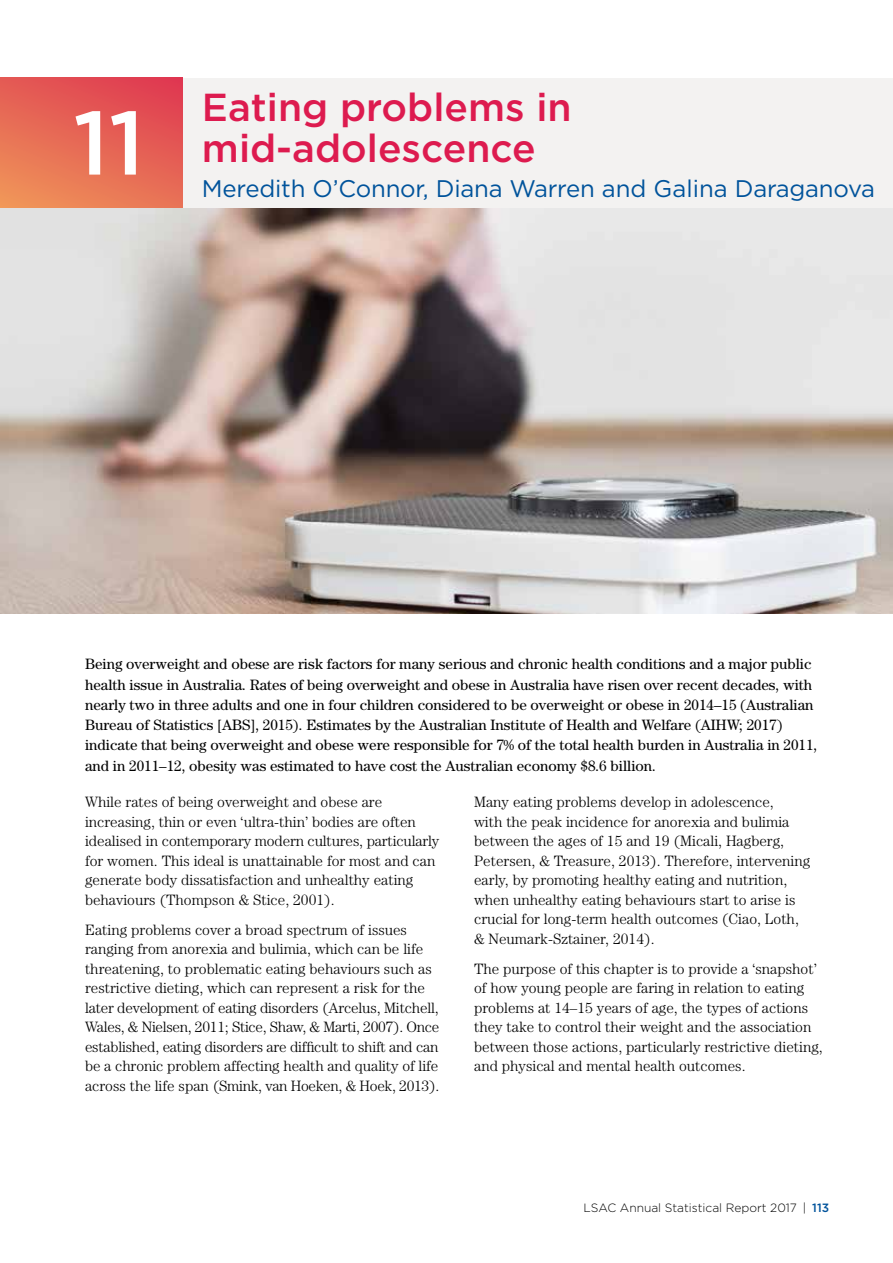
<style>
.page{position:relative;width:893px;height:1263px;background:#fff}
.page>*{position:absolute;margin:0;border:0;box-sizing:border-box;transform-origin:0 0}
.t1{font:500 90px "Gotham";color:#fff}
.t2{font:500 39px/40.5px "Gotham";color:#dd1b4f}
.t3{font:24px "Gotham";letter-spacing:-.01em;color:#00539b}
.t4{font:300 15px/19.5px "Century Std";color:#000}
.t5{font:15px/20.2px "Century Std";color:#000}
.t6{font:300 12px "Gotham";color:#000}
.s1{font-weight:500;color:#00539b}
</style>
<div class="page">
<svg style="left:0;top:78px;width:183px;height:130px;background:#e66655"></svg>
<div style="left:183px;top:78px;width:710px;height:131px;background:#f3f2f1"></div>
<img style="left:0;top:208px;width:893px;height:405px">
<h1 class="t1" style="left:73px;top:84px;width:73px">11</h1>
<h2 class="t2" style="left:202px;top:87px;width:371px">Eating problems in mid‑adolescence</h2>
<h3 class="t3" style="left:202px;top:173px;width:675px">Meredith O’Connor, Diana Warren and Galina Daraganova</h3>
<p class="t5" style="left:85px;top:654px;width:734px">Being overweight and obese are risk factors for many serious and chronic health conditions and a major public health issue in Australia. Rates of being overweight and obese in Australia have risen over recent decades, with nearly two in three adults and one in four children considered to be overweight or obese in 2014–15 (Australian Bureau of Statistics [ABS], 2015). Estimates by the Australian Institute of Health and Welfare (AIHW; 2017) indicate that being overweight and obese were responsible for 7% of the total health burden in Australia in 2011, and in 2011–12, obesity was estimated to have cost the Australian economy $8.6 billion.</p>
<p class="t4" style="left:85px;top:792px;width:356px">While rates of being overweight and obese are increasing, thin or even ‘ultra-thin’ bodies are often idealised in contemporary modern cultures, particularly for women. This ideal is unattainable for most and can generate body dissatisfaction and unhealthy eating behaviours (Thompson &amp; Stice, 2001).</p>
<p class="t4" style="left:85px;top:920px;width:356px">Eating problems cover a broad spectrum of issues ranging from anorexia and bulimia, which can be life threatening, to problematic eating behaviours such as restrictive dieting, which can represent a risk for the later development of eating disorders (Arcelus, Mitchell, Wales, &amp; Nielsen, 2011; Stice, Shaw, &amp; Marti, 2007). Once established, eating disorders are difficult to shift and can be a chronic problem affecting health and quality of life across the life span (Smink, van Hoeken, &amp; Hoek, 2013).</p>
<p class="t4" style="left:474px;top:792px;width:338px">Many eating problems develop in adolescence,<br>with the peak incidence for anorexia and bulimia between the ages of 15 and 19 (Micali, Hagberg, Petersen, &amp; Treasure, 2013). Therefore, intervening early, by promoting healthy eating and nutrition, when unhealthy eating behaviours start to arise is crucial for long-term health outcomes (Ciao, Loth, &amp; Neumark‑Sztainer, 2014).</p>
<p class="t4" style="left:474px;top:959px;width:350px">The purpose of this chapter is to provide a ‘snapshot’ of how young people are faring in relation to eating problems at 14–15 years of age, the types of actions they take to control their weight and the association between those actions, particularly restrictive dieting, and physical and mental health outcomes.</p>
<p class="t6" style="left:583px;top:1200px;width:247px">LSAC Annual Statistical Report 2017 | <span class="s1">113</span></p>
</div>
